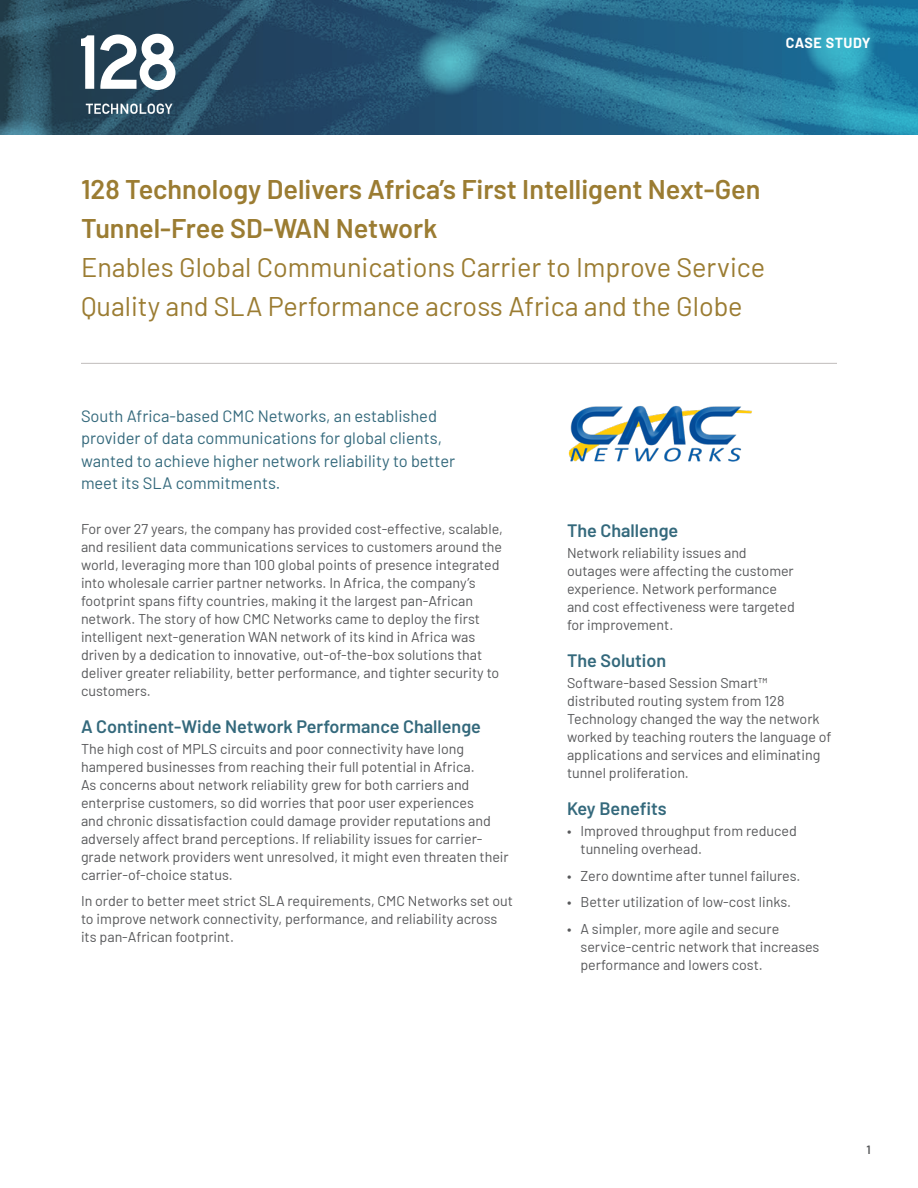
<style>
.page{position:relative;width:918px;height:1188px;background:#fff}
.page>*{position:absolute;margin:0;border:0;box-sizing:border-box;transform-origin:0 0}
.cs_a_head{font:27px/39px "Barlow";color:#9b7c32}
.cs_b_head{font:600 18px "Barlow";color:#34697c}
.cs_intro_last{font:16.5px/22.5px "Barlow";color:#34697c}
.cs_text{font:14.25px/18px "Barlow";color:#57585a}
.cs_text_bullet{font:14.25px/18px "Barlow";color:#57585a}
.cs_document_type{font:700 14.25px "Barlow";letter-spacing:.03em;color:#fff}
.cs_page_number{font:600 12px "Barlow";color:#57585a}
.s1{font-weight:600}
</style>
<div class="page">
<img style="left:0;top:0;width:918px;height:135px">
<svg style="left:81px;top:35px;width:13px;height:54px"></svg>
<svg style="left:100px;top:34px;width:76px;height:56px"></svg>
<svg style="left:86px;top:104px;width:86px;height:10px"></svg>
<hr style="left:81px;top:363px;width:756px;height:1px;background:#c0bcbb">
<img style="left:568px;top:405px;width:185px;height:57px">
<p class="cs_document_type" style="left:786px;top:32px;width:86px">CASE STUDY</p>
<p class="cs_a_head" style="left:81px;top:167px;width:686px"><span class="s1">128 Technology Delivers Africa’s First Intelligent Next-Gen Tunnel-Free SD-WAN Network<br></span>Enables Global Communications Carrier to Improve Service Quality and SLA Performance across Africa and the Globe</p>
<p class="cs_intro_last" style="left:81px;top:403px;width:376px">South Africa-based CMC Networks, an established provider of data communications for global clients, wanted to achieve higher network reliability to better meet its SLA commitments.</p>
<p class="cs_text" style="left:81px;top:519px;width:423px">For over 27 years, the company has provided cost-effective, scalable, and resilient data communications services to customers around the world, leveraging more than 100 global points of presence integrated into wholesale carrier partner networks. In Africa, the company’s footprint spans fifty countries, making it the largest pan-African network. The story of how CMC Networks came to deploy the first intelligent next-generation WAN network of its kind in Africa was driven by a dedication to innovative, out-of-the-box solutions that deliver greater reliability, better performance, and tighter security to customers.</p>
<p class="cs_b_head" style="left:81px;top:713px;width:402px">A Continent-Wide Network Performance Challenge</p>
<p class="cs_text" style="left:81px;top:739px;width:429px">The high cost of MPLS circuits and poor connectivity have long hampered businesses from reaching their full potential in Africa.<br>As concerns about network reliability grew for both carriers and enterprise customers, so did worries that poor user experiences<br>and chronic dissatisfaction could damage provider reputations and adversely affect brand perceptions. If reliability issues for carrier&shy;grade network providers went unresolved, it might even threaten their carrier-of-choice status.</p>
<p class="cs_text" style="left:81px;top:891px;width:433px">In order to better meet strict SLA requirements, CMC Networks set out to improve network connectivity, performance, and reliability across its pan-African footprint.</p>
<p class="cs_b_head" style="left:567px;top:517px;width:113px">The Challenge</p>
<p class="cs_text" style="left:567px;top:543px;width:229px">Network reliability issues and outages were affecting the customer experience. Network performance and cost effectiveness were targeted for improvement.</p>
<p class="cs_b_head" style="left:567px;top:647px;width:101px">The Solution</p>
<p class="cs_text" style="left:567px;top:673px;width:266px">Software-based Session Smart™ distributed routing system from 128<br>Technology changed the way the network worked by teaching routers the language of applications and services and eliminating tunnel proliferation.</p>
<p class="cs_b_head" style="left:567px;top:795px;width:101px">Key Benefits</p>
<p class="cs_text_bullet" style="left:580px;top:821px;width:218px;text-indent:-14px">• Improved throughput from reduced tunneling overhead.</p>
<p class="cs_text_bullet" style="left:567px;top:865px;width:235px">• Zero downtime after tunnel failures.</p>
<p class="cs_text_bullet" style="left:567px;top:892px;width:226px">• Better utilization of low-cost links.</p>
<p class="cs_text_bullet" style="left:580px;top:919px;width:241px;text-indent:-14px">• A simpler, more agile and secure service-centric network that increases performance and lowers cost.</p>
<p class="cs_page_number" style="left:867px;top:1141px;width:6px">1</p>
</div>
